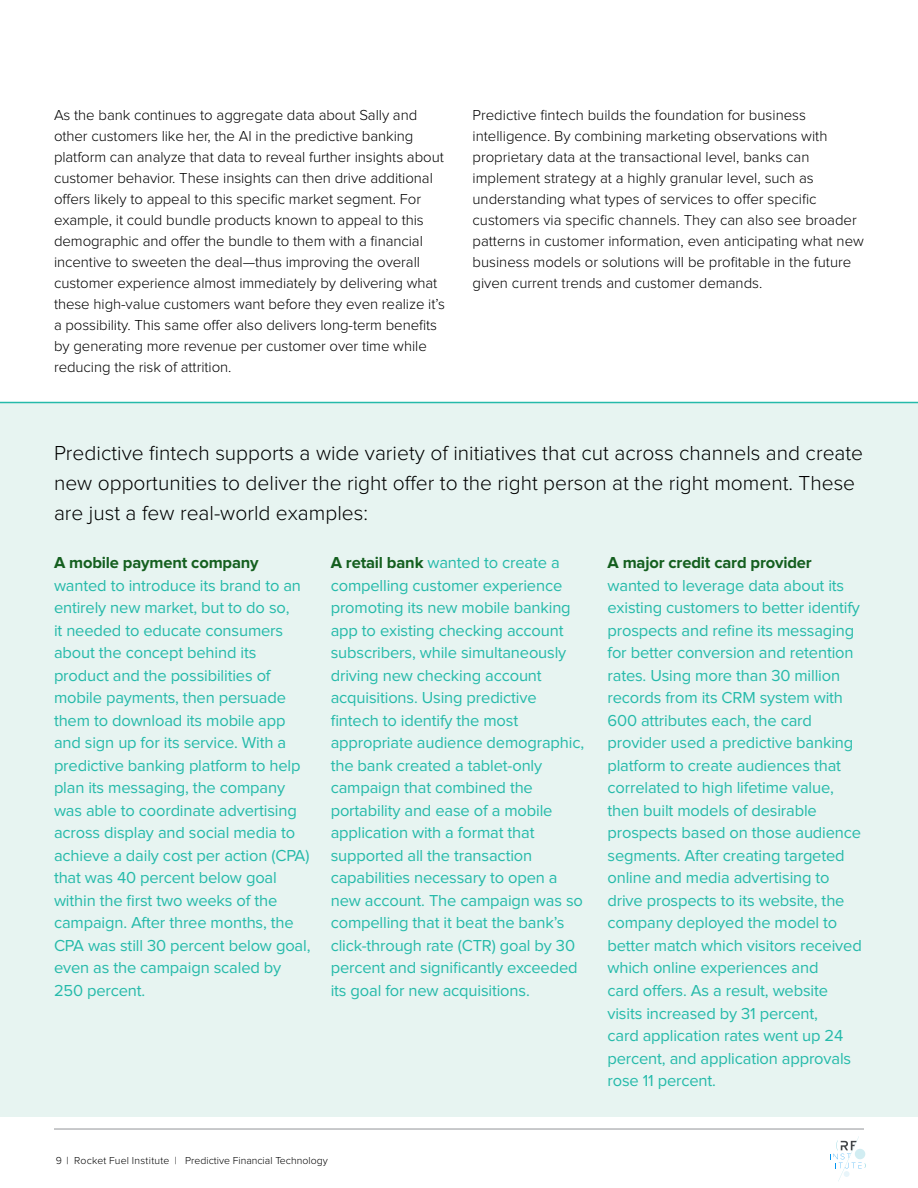
<style>
.page{position:relative;width:918px;height:1188px;background:#fff}
.page>*{position:absolute;margin:0;border:0;box-sizing:border-box;transform-origin:0 0}
.t1{font:300 21px/30px "Proxima Nova";color:#000}
.t2{font:16.5px/22.5px "Proxima Nova";letter-spacing:-.01em;color:#25baaa}
.t3{font:700 16.5px "Proxima Nova";letter-spacing:-.01em;color:#145f1f}
.t4{font:300 15px/21px "Proxima Nova";letter-spacing:-.005em;color:#000}
.t5{font:300 10.5px "Proxima Nova";color:#000}
.s1{font-weight:700;color:#145f1f}
</style>
<div class="page">
<div style="left:0;top:402px;width:918px;height:715px;background:#e7f4f1"></div>
<hr style="left:54px;top:1129px;width:810px;height:1px;background:#939598">
<svg style="left:830px;top:1136px;width:36px;height:46px"></svg>
<hr style="left:0;top:402px;width:918px;height:1px;background:#25baaa">
<p class="t4" style="left:54px;top:105px;width:393px">As the bank continues to aggregate data about Sally and other customers like her, the AI in the predictive banking platform can analyze that data to reveal further insights about customer behavior. These insights can then drive additional offers likely to appeal to this specific market segment. For example, it could bundle products known to appeal to this demographic and offer the bundle to them with a financial incentive to sweeten the deal—thus improving the overall customer experience almost immediately by delivering what these high-value customers want before they even realize it’s a possibility. This same offer also delivers long-term benefits by generating more revenue per customer over time while reducing the risk of attrition.</p>
<p class="t4" style="left:472px;top:105px;width:393px">Predictive fintech builds the foundation for business intelligence. By combining marketing observations with proprietary data at the transactional level, banks can implement strategy at a highly granular level, such as understanding what types of services to offer specific customers via specific channels. They can also see broader patterns in customer information, even anticipating what new business models or solutions will be profitable in the future given current trends and customer demands.</p>
<p class="t1" style="left:54px;top:438px;width:811px">Predictive fintech supports a wide variety of initiatives that cut across channels and create new opportunities to deliver the right offer to the right person at the right moment. These are just a few real-world examples:</p>
<p class="t3" style="left:54px;top:553px;width:206px">A mobile payment company</p>
<p class="t2" style="left:54px;top:574px;width:258px">wanted to introduce its brand to an entirely new market, but to do so,<br>it needed to educate consumers about the concept behind its product and the possibilities of mobile payments, then persuade them to download its mobile app and sign up for its service. With a predictive banking platform to help plan its messaging, the company was able to coordinate advertising across display and social media to achieve a daily cost per action (CPA) that was 40 percent below goal within the first two weeks of the campaign. After three months, the<br>CPA was still 30 percent below goal, even as the campaign scaled by<br>250 percent.</p>
<p class="t2" style="left:331px;top:552px;width:255px"><span class="s1">A retail bank</span> wanted to create a compelling customer experience promoting its new mobile banking app to existing checking account subscribers, while simultaneously driving new checking account acquisitions. Using predictive fintech to identify the most appropriate audience demographic, the bank created a tablet-only campaign that combined the portability and ease of a mobile application with a format that supported all the transaction capabilities necessary to open a new account. The campaign was so compelling that it beat the bank’s click-through rate (CTR) goal by 30 percent and significantly exceeded its goal for new acquisitions.</p>
<p class="t3" style="left:608px;top:553px;width:206px">A major credit card provider</p>
<p class="t2" style="left:608px;top:575px;width:256px">wanted to leverage data about its existing customers to better identify prospects and refine its messaging for better conversion and retention rates. Using more than 30 million records from its CRM system with<br>600 attributes each, the card provider used a predictive banking platform to create audiences that correlated to high lifetime value, then built models of desirable prospects based on those audience segments. After creating targeted online and media advertising to drive prospects to its website, the company deployed the model to better match which visitors received which online experiences and<br>card offers. As a result, website visits increased by 31 percent,<br>card application rates went up 24 percent, and application approvals rose 11 percent.</p>
<p class="t5" style="left:56px;top:1155px;width:273px">9 | Rocket Fuel Institute | Predictive Financial Technology</p>
</div>
